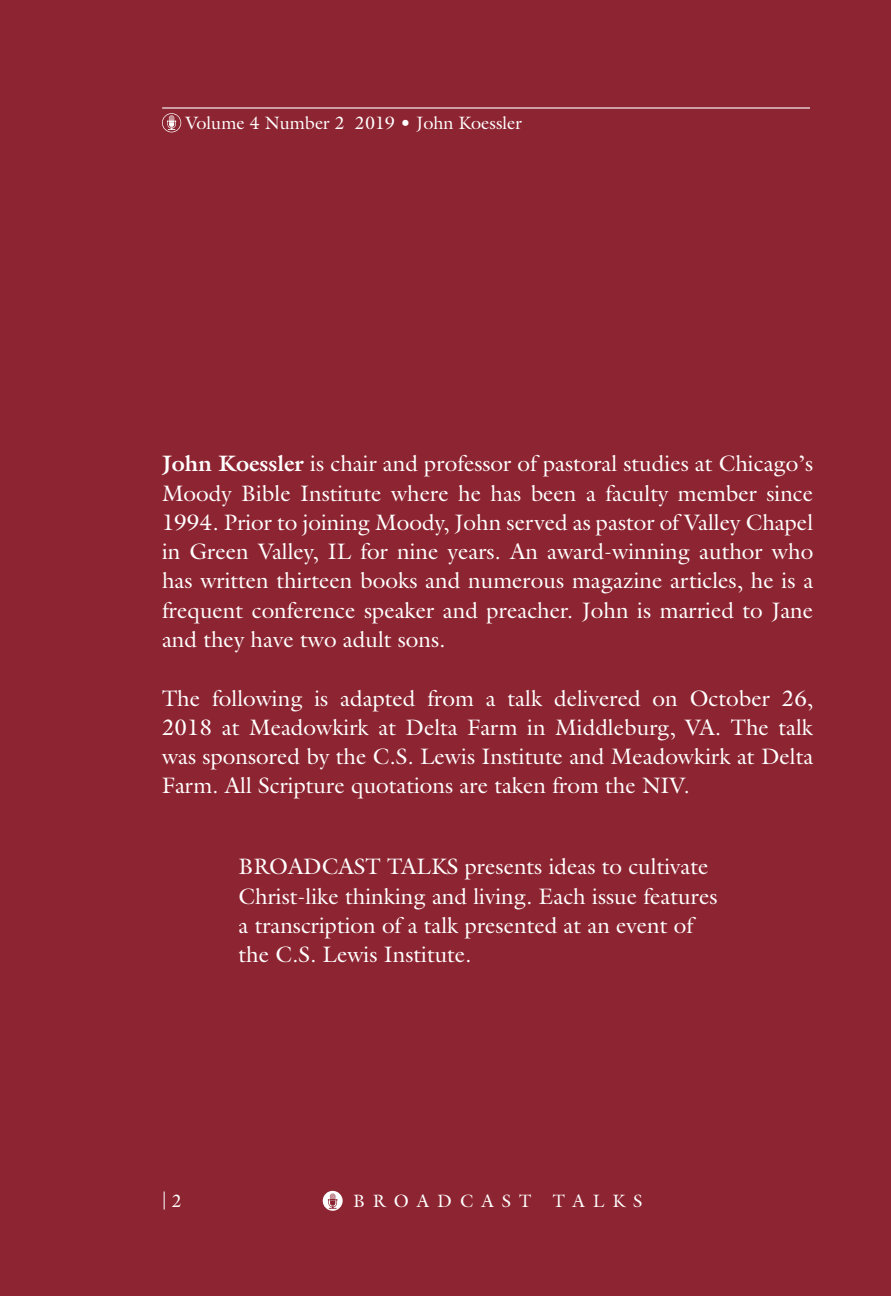
<style>
.page{position:relative;width:891px;height:1296px;background:#8d2431}
.page>*{position:absolute;margin:0;border:0;box-sizing:border-box;transform-origin:0 0}
.Bodytext{font:22.5px/29.2px "Galliard";color:#fff;text-align:justify}
.galliardBody{font:22.5px/29.2px "Galliard";color:#fff}
.t1{font:18px "Galliard";color:#fff}
.t2{font:18px "Galliard";letter-spacing:.45em;color:#fff}
.s1{font-weight:700}
</style>
<div class="page">
<hr style="left:162px;top:107px;width:648px;height:2px;background:#fff">
<svg style="left:162px;top:113px;width:19px;height:19px"></svg>
<svg style="left:323px;top:1191px;width:20px;height:20px"></svg>
<svg style="left:328px;top:1194px;width:10px;height:15px"></svg>
<p class="t1" style="left:185px;top:111px;width:338px">Volume 4 Number 2 2019 • John Koessler</p>
<p class="Bodytext" style="left:162px;top:449px;width:653px"><span class="s1">John Koessler</span> is chair and professor of pastoral studies at Chicago’s Moody Bible Institute where he has been a faculty member since 1994. Prior to joining Moody, John served as pastor of Valley Chapel in Green Valley, IL for nine years. An award-winning author who has written thirteen books and numerous magazine articles, he is a frequent conference speaker and preacher. John is married to Jane and they have two adult sons.</p>
<p class="Bodytext" style="left:162px;top:683px;width:653px">The following is adapted from a talk delivered on October 26, 2018 at Meadowkirk at Delta Farm in Middleburg, VA. The talk was sponsored by the C.S. Lewis Institute and Meadowkirk at Delta Farm. All Scripture quotations are taken from the NIV.</p>
<p class="galliardBody" style="left:238px;top:852px;width:481px">BROADCAST TALKS presents ideas to cultivate Christ-like thinking and living. Each issue features a transcription of a talk presented at an event of the C.S. Lewis Institute.</p>
<p class="t1" style="left:162px;top:1189px;width:22px">| 2</p>
<p class="t2" style="left:353px;top:1189px;width:291px">BROADCAST TALKS</p>
</div>
